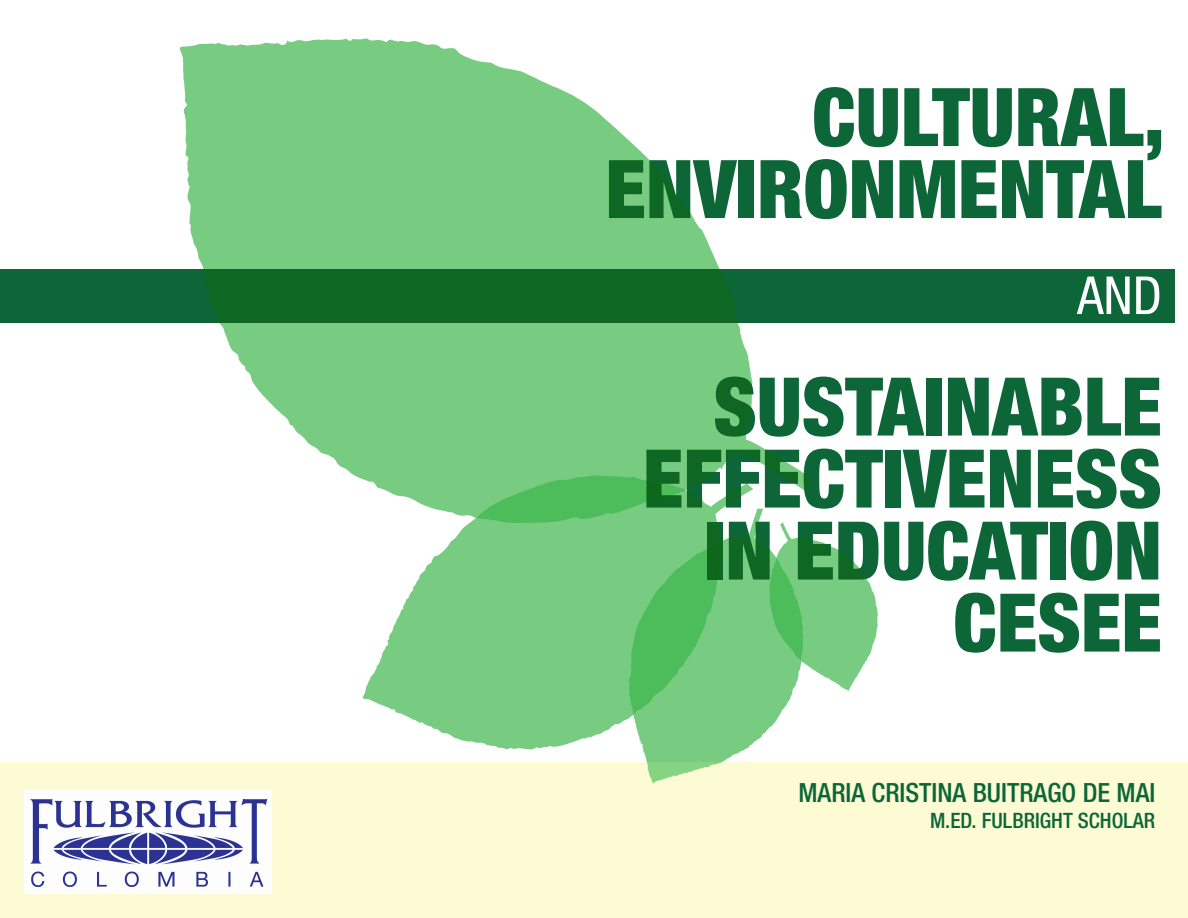
<style>
.page{position:relative;width:1188px;height:918px;background:#fff}
.page>*{position:absolute;margin:0;border:0;box-sizing:border-box;transform-origin:0 0}
.t1{font:900 condensed 81px/72px "Helvetica Neue LT Com";color:#0c6638;text-align:right}
.t2{font:condensed 52.5px "Helvetica Neue LT Com";color:#fff}
.t3{font:500 condensed 26.55px "Helvetica Neue LT Com";color:#0c6638}
.t4{font:500 condensed 21.15px "Helvetica Neue LT Com";color:#0c6638}
</style>
<div class="page">
<div style="left:0;top:763px;width:1188px;height:155px;background:#fcfbd3"></div>
<div style="left:0;top:269px;width:1174px;height:53px;background:#0c6638"></div>
<svg style="left:180px;top:38px;width:630px;height:471px;fill:#77cc82"></svg>
<svg style="left:363px;top:475px;width:390px;height:274px;fill:#77cc82"></svg>
<svg style="left:629px;top:509px;width:174px;height:274px;fill:#77cc82"></svg>
<svg style="left:769px;top:522px;width:109px;height:169px"></svg>
<img style="left:25px;top:791px;width:246px;height:102px">
<p class="t1" style="left:605px;top:81px;width:561px">CULTURAL,<br>ENVIRONMENTAL</p>
<p class="t2" style="left:1077px;top:265px;width:86px">AND</p>
<p class="t1" style="left:643px;top:370px;width:520px">SUSTAINABLE<br>EFFECTIVENESS<br>IN EDUCATION<br>CESEE</p>
<p class="t3" style="left:798px;top:777px;width:358px">MARIA CRISTINA BUITRAGO DE MAI</p>
<p class="t4" style="left:930px;top:807px;width:227px">M.ED. FULBRIGHT SCHOLAR</p>
</div>
